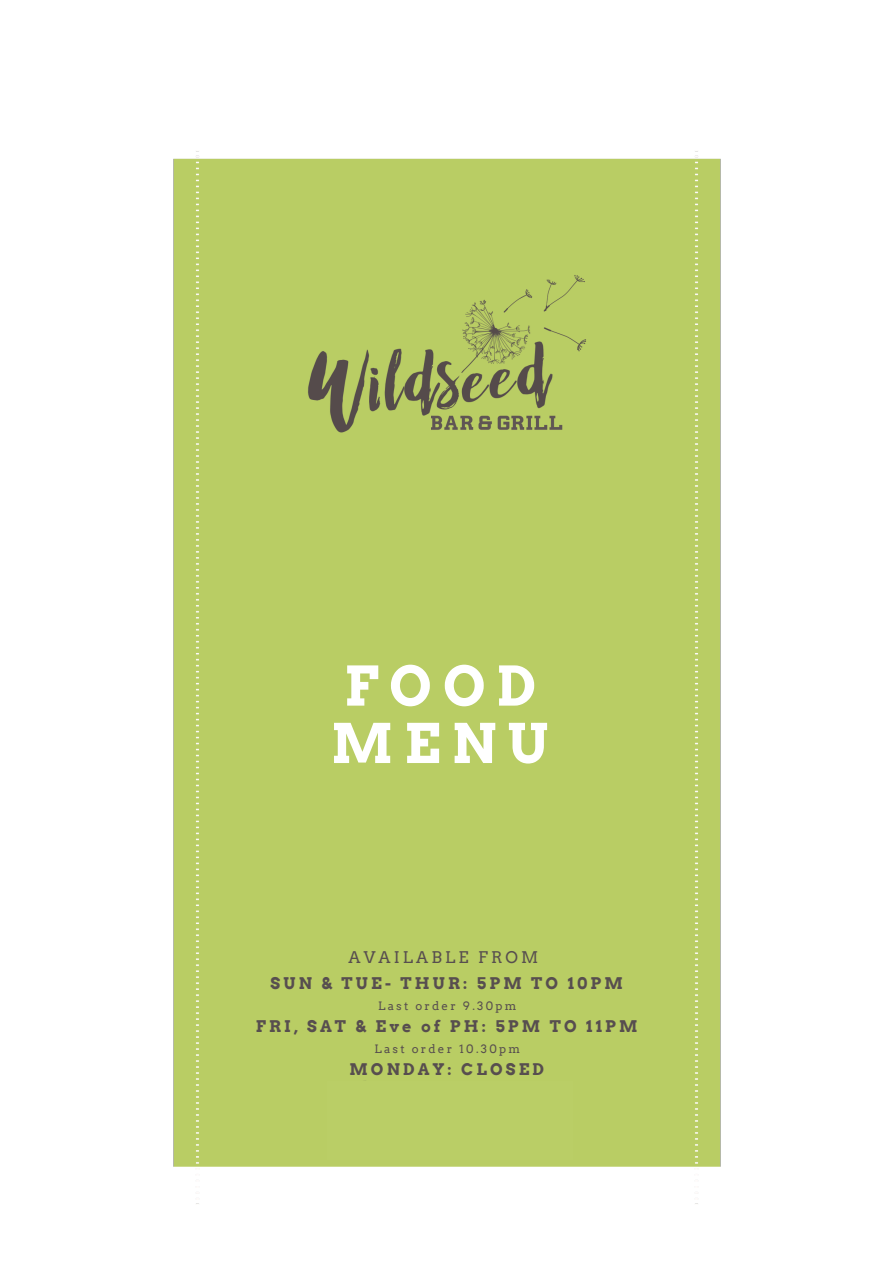
<style>
.page{position:relative;width:894px;height:1264px;background:#fff}
.page>*{position:absolute;margin:0;border:0;box-sizing:border-box;transform-origin:0 0}
.t1{font:700 54.3px/57.3px "Arvo";letter-spacing:.2em;color:#fff}
.t2{font:700 16.05px "Arvo";letter-spacing:.19em;color:#574e4f}
.t3{font:16.05px "Arvo";letter-spacing:.195em;color:#574e4f}
.t4{font:11.55px "Arvo";letter-spacing:.195em;color:#574e4f}
</style>
<div class="page">
<div style="left:173px;top:151px;width:548px;height:1053px;background:#b9cd64"></div>
<div style="left:326px;top:1081px;width:246px;height:78px;background:#bace66"></div>
<img style="left:431px;top:413px;width:145px;height:18px">
<p class="t1" style="left:331px;top:657px;width:219px">FOOD<br>MENU</p>
<p class="t3" style="left:348px;top:948px;width:191px">AVAILABLE FROM</p>
<p class="t2" style="left:270px;top:973px;width:354px">SUN &amp; TUE- THUR: 5PM TO 10PM</p>
<h1 class="t4" style="left:378px;top:998px;width:139px">Last order 9.30pm</h1>
<p class="t2" style="left:256px;top:1016px;width:383px">FRI, SAT &amp; Eve of PH: 5PM TO 11PM</p>
<p class="t4" style="left:374px;top:1042px;width:147px">Last order 10.30pm</p>
<p class="t2" style="left:349px;top:1059px;width:196px">MONDAY: CLOSED</p>
</div>
